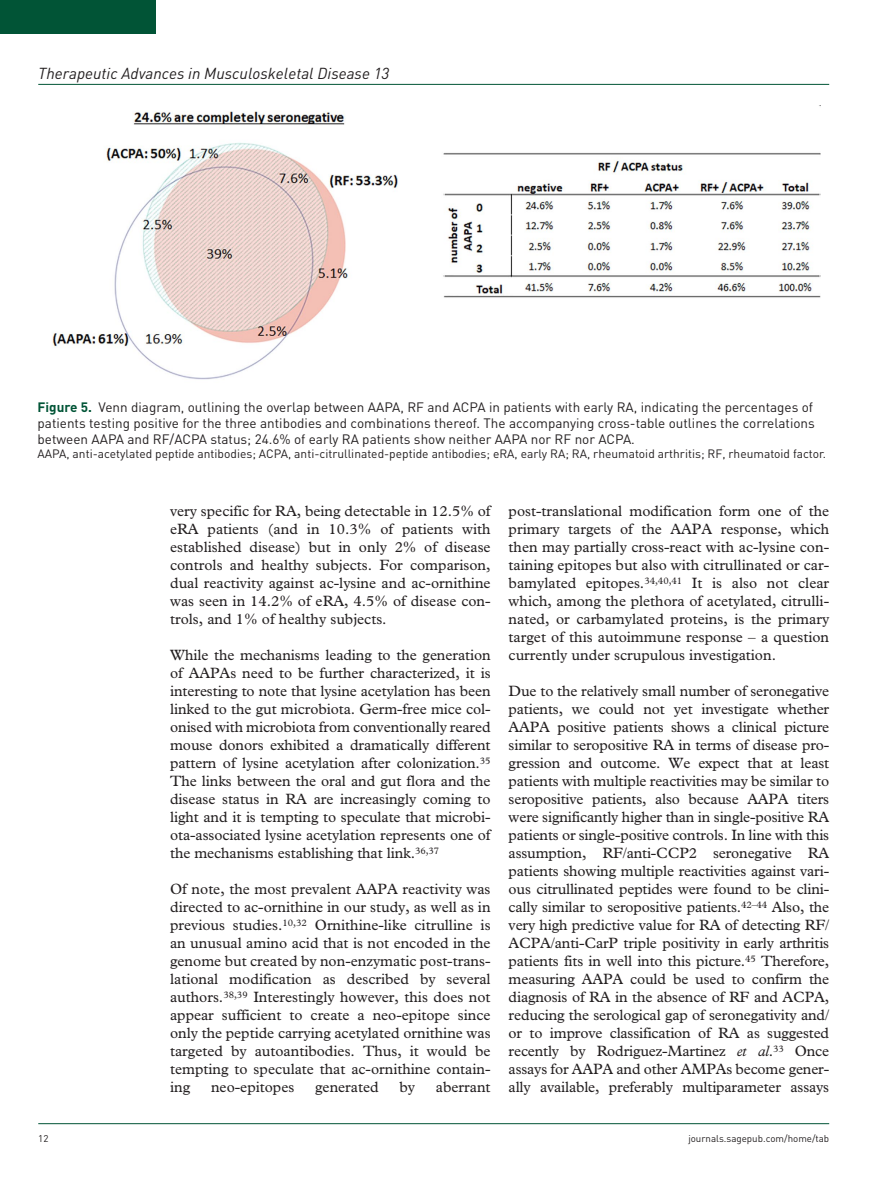
<style>
.page{position:relative;width:893px;height:1191px;background:#fff}
.page>*{position:absolute;margin:0;border:0;box-sizing:border-box;transform-origin:0 0}
.t1{font:italic 15.75px "DIN";color:#231f20}
.t2{font:15px/18px "Plantin Std";color:#231f20;text-align:justify}
.t3{font:13.5px/15.8px "DIN";color:#231f20}
.t4{font:12px "DIN";color:#231f20}
.t5{font:9.75px "DIN";color:#231f20}
.s1{font-weight:700;color:#015436}
.s2{font-style:italic}
</style>
<div class="page">
<hr style="left:38px;top:84px;width:791px;height:1px;background:#015436">
<hr style="left:38px;top:1123px;width:791px;height:1px;background:#015436">
<div style="left:0;top:0;width:155px;height:34px;background:#015436"></div>
<img style="left:52px;top:111px;width:768px;height:269px">
<p class="t1" style="left:38px;top:63px;width:353px">Therapeutic Advances in Musculoskeletal Disease 13</p>
<p class="t3" style="left:38px;top:399px;width:779px"><span class="s1">Figure 5.</span> Venn diagram, outlining the overlap between AAPA, RF and ACPA in patients with early RA, indicating the percentages of patients testing positive for the three antibodies and combinations thereof. The accompanying cross-table outlines the correlations between AAPA and RF/ACPA status; 24.6% of early RA patients show neither AAPA nor RF nor ACPA.</p>
<p class="t4" style="left:38px;top:446px;width:790px">AAPA, anti-acetylated peptide antibodies; ACPA, anti-citrullinated-peptide antibodies; eRA, early RA; RA, rheumatoid arthritis; RF, rheumatoid factor.</p>
<p class="t2" style="left:170px;top:502px;width:322px">very specific for RA, being detectable in 12.5% of eRA patients (and in 10.3% of patients with established disease) but in only 2% of disease controls and healthy subjects. For comparison, dual reactivity against ac-lysine and ac-ornithine was seen in 14.2% of eRA, 4.5% of disease con&shy;trols, and 1% of healthy subjects.</p>
<p class="t2" style="left:170px;top:646px;width:322px">While the mechanisms leading to the generation of AAPAs need to be further characterized, it is interesting to note that lysine acetylation has been linked to the gut microbiota. Germ-free mice col&shy;onised with microbiota from conventionally reared mouse donors exhibited a dramatically different pattern of lysine acetylation after colonization.<sup>35<br></sup>The links between the oral and gut flora and the disease status in RA are increasingly coming to light and it is tempting to speculate that microbi&shy;ota-associated lysine acetylation represents one of the mechanisms establishing that link.<sup>36,37</sup></p>
<p class="t2" style="left:170px;top:880px;width:322px">Of note, the most prevalent AAPA reactivity was directed to ac-ornithine in our study, as well as in previous studies.<sup>10,32</sup> Ornithine-like citrulline is an unusual amino acid that is not encoded in the genome but created by non-enzymatic post-trans&shy;lational modification as described by several authors.<sup>38,39</sup> Interestingly however, this does not appear sufficient to create a neo-epitope since only the peptide carrying acetylated ornithine was targeted by autoantibodies. Thus, it would be tempting to speculate that ac-ornithine contain&shy;ing</p>
<p class="t2" style="left:211px;top:1078px;width:85px">neo-epitopes</p>
<p class="t2" style="left:315px;top:1078px;width:65px">generated</p>
<p class="t2" style="left:400px;top:1078px;width:17px">by</p>
<p class="t2" style="left:436px;top:1078px;width:56px">aberrant</p>
<p class="t2" style="left:509px;top:502px;width:322px">post-translational modification form one of the primary targets of the AAPA response, which then may partially cross-react with ac-lysine con&shy;taining epitopes but also with citrullinated or car&shy;bamylated epitopes.<sup>34,40,41</sup> It is also not clear which, among the plethora of acetylated, citrulli&shy;nated, or carbamylated proteins, is the primary target of this autoimmune response – a question currently under scrupulous investigation.</p>
<p class="t2" style="left:509px;top:682px;width:322px">Due to the relatively small number of seronegative patients, we could not yet investigate whether AAPA positive patients shows a clinical picture similar to seropositive RA in terms of disease pro&shy;gression and outcome. We expect that at least patients with multiple reactivities may be similar to seropositive patients, also because AAPA titers were significantly higher than in single-positive RA patients or single-positive controls. In line with this assumption, RF/anti-CCP2 seronegative RA patients showing multiple reactivities against vari&shy;ous citrullinated peptides were found to be clini&shy;cally similar to seropositive patients.<sup>42–44</sup> Also, the very high predictive value for RA of detecting RF/ ACPA/anti-CarP triple positivity in early arthritis patients fits in well into this picture.<sup>45</sup> Therefore, measuring AAPA could be used to confirm the diagnosis of RA in the absence of RF and ACPA, reducing the serological gap of seronegativity and/ or to improve classification of RA as suggested recently by Rodriguez-Martinez <span class="s2">et al</span>.<sup>33</sup> Once assays for AAPA and other AMPAs become gener&shy;ally available, preferably multiparameter assays</p>
<p class="t5" style="left:38px;top:1132px;width:12px">12</p>
<p class="t5" style="left:688px;top:1132px;width:142px">journals.sagepub.com/home/tab</p>
</div>
